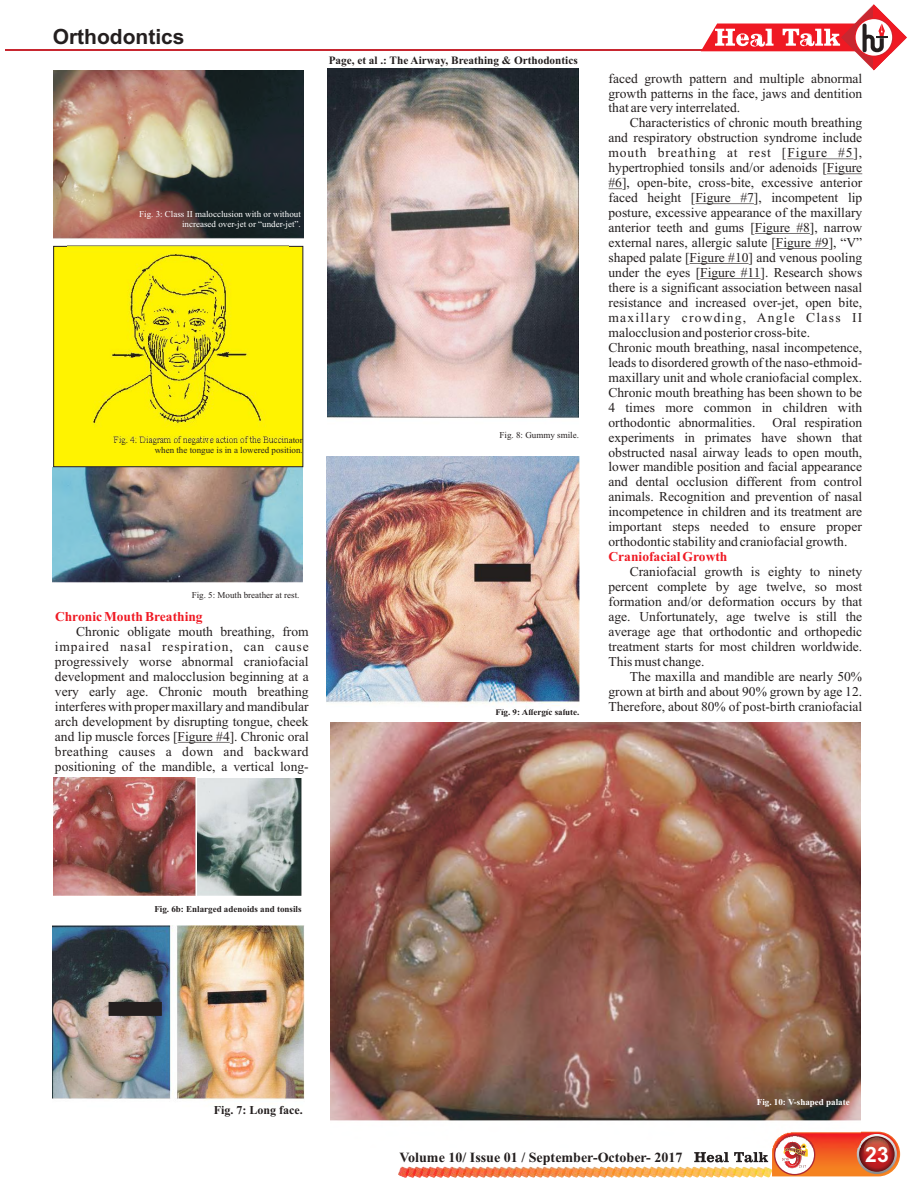
<style>
.page{position:relative;width:915px;height:1191px;background:#fff}
.page>*{position:absolute;margin:0;border:0;box-sizing:border-box;transform-origin:0 0}
.t1{font:700 21.15px "Arial";color:#fff}
.t2{font:700 21px "Arial";color:#241f1f}
.t3{font:700 14.1px "Times New Roman";color:#241f1f}
.t4{font:13.5px/15px "Times New Roman";color:#241f1f;text-align:justify}
.t5{font:700 13.5px "Times New Roman";color:#ef1923}
.t6{font:13.5px "Times New Roman";letter-spacing:.065em;color:#241f1f}
.t7{font:700 12px "Times New Roman";color:#241f1f}
.t8{font:700 11.25px "Times New Roman";color:#241f1f}
.t9{font:9px/9.9px "Times New Roman";color:#241f1f;text-align:right}
.t10{font:9px/9.9px "Times New Roman";color:#fff;text-align:right}
.t11{font:700 9px "Times New Roman";color:#241f1f}
.t12{font:700 9px "Times New Roman";color:#fff}
</style>
<div class="page">
<hr style="left:178px;top:742px;width:52px;height:1px;background:#241f1f">
<hr style="left:787px;top:159px;width:66px;height:1px;background:#241f1f">
<hr style="left:826px;top:173px;width:36px;height:1px;background:#241f1f">
<svg style="left:608px;top:188px;width:14px;height:1px"></svg>
<hr style="left:695px;top:203px;width:58px;height:1px;background:#241f1f">
<hr style="left:754px;top:233px;width:55px;height:1px;background:#241f1f">
<hr style="left:775px;top:248px;width:53px;height:1px;background:#241f1f">
<hr style="left:689px;top:263px;width:59px;height:1px;background:#241f1f">
<hr style="left:700px;top:278px;width:60px;height:1px;background:#241f1f">
<img style="left:54px;top:70px;width:249px;height:168px">
<img style="left:53px;top:778px;width:142px;height:118px">
<img style="left:197px;top:778px;width:104px;height:117px">
<img style="left:53px;top:925px;width:251px;height:175px">
<div style="left:109px;top:1002px;width:52px;height:13px;background:#241f1f"></div>
<img style="left:330px;top:722px;width:530px;height:399px">
<img style="left:327px;top:69px;width:251px;height:350px">
<img style="left:53px;top:467px;width:249px;height:115px">
<img style="left:326px;top:456px;width:253px;height:251px">
<div style="left:53px;top:246px;width:250px;height:221px;background:#fff300;border:1px solid #241f1f"></div>
<img style="left:67px;top:246px;width:222px;height:196px">
<hr style="left:5px;top:50px;width:730px;height:1px;background:#c82730">
<svg style="left:700px;top:4px;width:206px;height:66px"></svg>
<img style="left:398px;top:1131px;width:501px;height:46px">
<h2 class="t2" style="left:53px;top:28px;width:133px">Orthodontics</h2>
<p class="t8" style="left:328px;top:57px;width:250px">Page, et al .: The Airway, Breathing &amp; Orthodontics</p>
<p class="t10" style="left:139px;top:209px;width:163px">Fig. 3: Class II malocclusion with or without increased over-jet or “under-jet”.</p>
<p class="t9" style="left:114px;top:435px;width:190px">Fig. 4: Diagram of negative action of the Buccinator when the tongue is in a lowered position.</p>
<p class="t9" style="left:192px;top:591px;width:109px">Fig. 5: Mouth breather at rest.</p>
<p class="t5" style="left:55px;top:612px;width:149px">Chronic Mouth Breathing</p>
<p class="t9" style="left:499px;top:431px;width:81px">Fig. 8: Gummy smile.</p>
<p class="t4" style="left:608px;top:72px;width:255px">faced growth pattern and multiple abnormal growth patterns in the face, jaws and dentition that are very interrelated.</p>
<p class="t4" style="left:608px;top:117px;width:255px;text-align:left;text-indent:21px">Characteristics of chronic mouth breathing and respiratory obstruction syndrome include mouth breathing at rest [Figure #5], hypertrophied tonsils and/or adenoids [Figure #6], open-bite, cross-bite, excessive anterior faced height [Figure #7], incompetent lip posture, excessive appearance of the maxillary anterior teeth and gums [Figure #8], narrow external nares, allergic salute [Figure #9], “V” shaped palate [Figure #10] and venous pooling under the eyes [Figure #11]. Research shows there is a significant association between nasal resistance and increased over-jet, open bite, maxillary crowding, Angle Class II malocclusion and posterior cross-bite.<br>Chronic mouth breathing, nasal incompetence, leads to disordered growth of the naso-ethmoid&shy;maxillary unit and whole craniofacial complex.<br>Chronic mouth breathing has been shown to be 4 times more common in children with orthodontic abnormalities.</p>
<p class="t4" style="left:608px;top:416px;width:255px;text-indent:164px">Oral respiration experiments in primates have shown that obstructed nasal airway leads to open mouth, lower mandible position and facial appearance and dental occlusion different from control animals. Recognition and prevention of nasal incompetence in children and its treatment are important steps needed to ensure proper orthodontic stability and craniofacial growth.</p>
<p class="t4" style="left:608px;top:565px;width:255px;text-indent:21px">Craniofacial growth is eighty to ninety percent complete by age twelve, so most formation and/or deformation occurs by that age. Unfortunately, age twelve is still the</p>
<p class="t5" style="left:608px;top:552px;width:120px">Craniofacial Growth</p>
<p class="t4" style="left:76px;top:625px;width:234px">Chronic obligate mouth breathing, from</p>
<p class="t4" style="left:608px;top:625px;width:255px">average age that orthodontic and orthopedic</p>
<p class="t6" style="left:55px;top:641px;width:255px">impaired nasal respiration, can cause</p>
<p class="t4" style="left:608px;top:640px;width:255px">treatment starts for most children worldwide.</p>
<p class="t4" style="left:55px;top:655px;width:255px">progressively worse abnormal craniofacial</p>
<p class="t4" style="left:608px;top:655px;width:97px">This must change.</p>
<p class="t4" style="left:55px;top:670px;width:255px">development and malocclusion beginning at a</p>
<p class="t4" style="left:629px;top:670px;width:234px">The maxilla and mandible are nearly 50%</p>
<p class="t4" style="left:55px;top:685px;width:255px">very early age. Chronic mouth breathing</p>
<p class="t4" style="left:608px;top:685px;width:255px">grown at birth and about 90% grown by age 12.</p>
<p class="t4" style="left:55px;top:700px;width:255px">interferes with proper maxillary and mandibular</p>
<p class="t4" style="left:608px;top:700px;width:255px">Therefore, about 80% of post-birth craniofacial</p>
<p class="t4" style="left:55px;top:715px;width:255px">arch development by disrupting tongue, cheek and lip muscle forces [Figure #4]. Chronic oral breathing causes a down and backward positioning of the mandible, a vertical long-</p>
<p class="t11" style="left:495px;top:709px;width:85px">Fig. 9: Allergic salute.</p>
<p class="t11" style="left:154px;top:906px;width:149px">Fig. 6b: Enlarged adenoids and tonsils</p>
<p class="t7" style="left:214px;top:1106px;width:90px">Fig. 7: Long face.</p>
<p class="t12" style="left:756px;top:1098px;width:94px">Fig. 10: V-shaped palate</p>
<p class="t3" style="left:399px;top:1152px;width:284px">Volume 10/ Issue 01 / September-October- 2017</p>
<h1 class="t1" style="left:865px;top:1146px;width:25px">23</h1>
</div>
